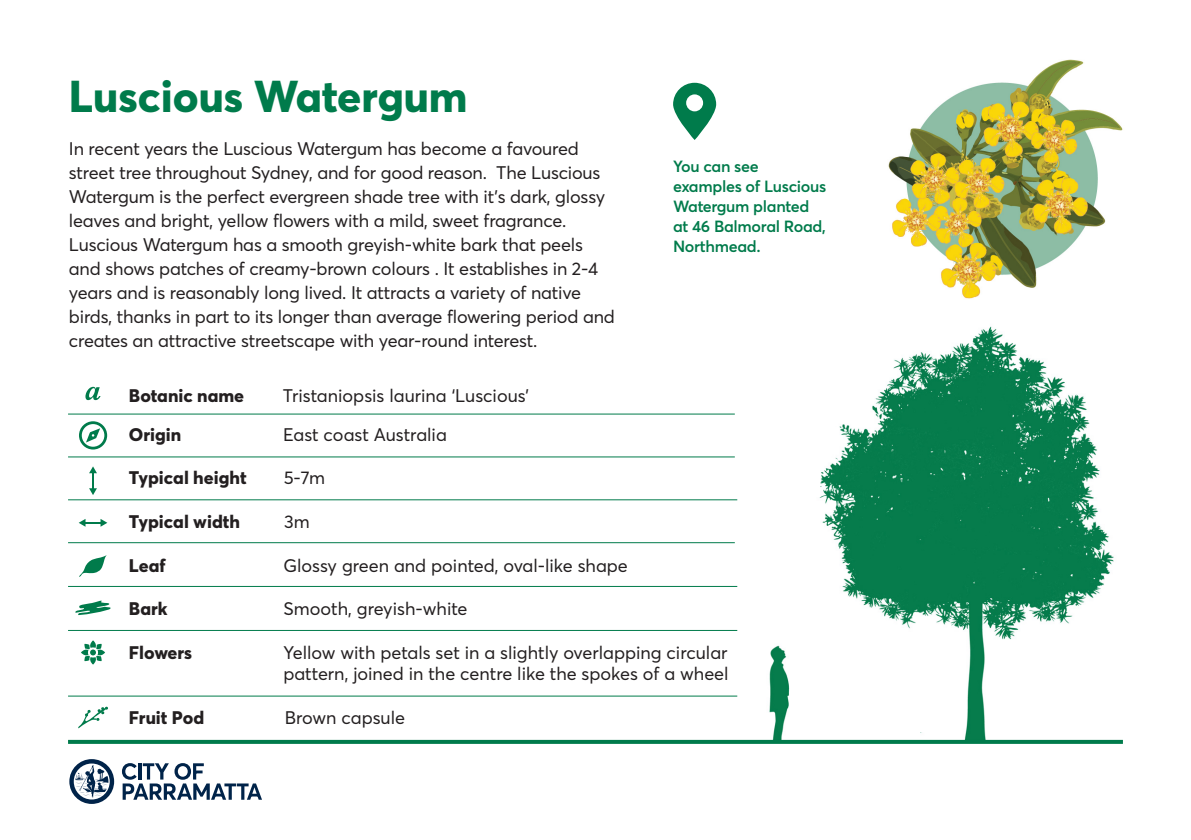
<style>
.page{position:relative;width:1191px;height:840px;background:#fff}
.page>*{position:absolute;margin:0;border:0;box-sizing:border-box;transform-origin:0 0}
.t1{font:800 44px "Parramatta";color:#007b4b}
.t2{font:18px/24px "Parramatta";letter-spacing:-.01em;color:#231f20}
.t3{font:800 18px "Parramatta";color:#231f20}
.t4{font:600 16px/20px "Parramatta";letter-spacing:-.02em;color:#007b4b}
</style>
<div class="page">
<svg style="left:122px;top:763px;width:140px;height:36px"></svg>
<svg style="left:69px;top:759px;width:45px;height:44px"></svg>
<img style="left:888px;top:59px;width:235px;height:240px">
<img style="left:769px;top:326px;width:345px;height:413px">
<svg style="left:68px;top:739px;width:1055px;height:4px;background:#369771"></svg>
<svg style="left:673px;top:83px;width:43px;height:57px"></svg>
<hr style="left:68px;top:413px;width:667px;height:1px;background:#007b4b">
<hr style="left:68px;top:456px;width:667px;height:1px;background:#007b4b">
<hr style="left:68px;top:542px;width:667px;height:1px;background:#007b4b">
<hr style="left:68px;top:499px;width:669px;height:1px;background:#007b4b">
<hr style="left:68px;top:585px;width:669px;height:1px;background:#007b4b">
<hr style="left:68px;top:629px;width:669px;height:1px;background:#007b4b">
<hr style="left:68px;top:695px;width:669px;height:1px;background:#007b4b">
<svg style="left:85px;top:386px;width:16px;height:14px"></svg>
<svg style="left:89px;top:466px;width:8px;height:29px"></svg>
<svg style="left:79px;top:519px;width:28px;height:7px"></svg>
<svg style="left:79px;top:555px;width:28px;height:22px"></svg>
<svg style="left:75px;top:600px;width:36px;height:14px"></svg>
<svg style="left:81px;top:640px;width:24px;height:24px"></svg>
<svg style="left:78px;top:706px;width:30px;height:22px"></svg>
<svg style="left:79px;top:421px;width:28px;height:28px"></svg>
<p class="t1" style="left:69px;top:65px;width:400px">Luscious Watergum</p>
<p class="t2" style="left:69px;top:136px;width:547px">In recent years the Luscious Watergum has become a favoured street tree throughout Sydney, and for good reason. The Luscious Watergum is the perfect evergreen shade tree with it’s dark, glossy leaves and bright, yellow flowers with a mild, sweet fragrance.<br>Luscious Watergum has a smooth greyish-white bark that peels and shows patches of creamy-brown colours . It establishes in 2-4 years and is reasonably long lived. It attracts a variety of native birds, thanks in part to its longer than average flowering period and creates an attractive streetscape with year-round interest.</p>
<p class="t4" style="left:673px;top:155px;width:155px">You can see examples of Luscious<br>Watergum planted at 46 Balmoral Road,<br>Northmead.</p>
<p class="t3" style="left:129px;top:383px;width:117px">Botanic name</p>
<p class="t2" style="left:283px;top:383px;width:247px">Tristaniopsis laurina ‘Luscious’</p>
<p class="t3" style="left:129px;top:421px;width:54px">Origin</p>
<p class="t2" style="left:283px;top:421px;width:165px">East coast Australia</p>
<p class="t3" style="left:129px;top:465px;width:119px">Typical height</p>
<p class="t2" style="left:284px;top:465px;width:43px">5-7m</p>
<p class="t3" style="left:129px;top:508px;width:113px">Typical width</p>
<p class="t2" style="left:284px;top:508px;width:27px">3m</p>
<p class="t3" style="left:129px;top:552px;width:38px">Leaf</p>
<p class="t2" style="left:283px;top:552px;width:346px">Glossy green and pointed, oval-like shape</p>
<p class="t3" style="left:129px;top:596px;width:40px">Bark</p>
<p class="t2" style="left:283px;top:596px;width:185px">Smooth, greyish-white</p>
<p class="t3" style="left:129px;top:639px;width:65px">Flowers</p>
<p class="t2" style="left:283px;top:641px;width:447px;line-height:21px">Yellow with petals set in a slightly overlapping circular pattern, joined in the centre like the spokes of a wheel</p>
<p class="t3" style="left:129px;top:704px;width:77px">Fruit Pod</p>
<p class="t2" style="left:285px;top:704px;width:122px">Brown capsule</p>
</div>
